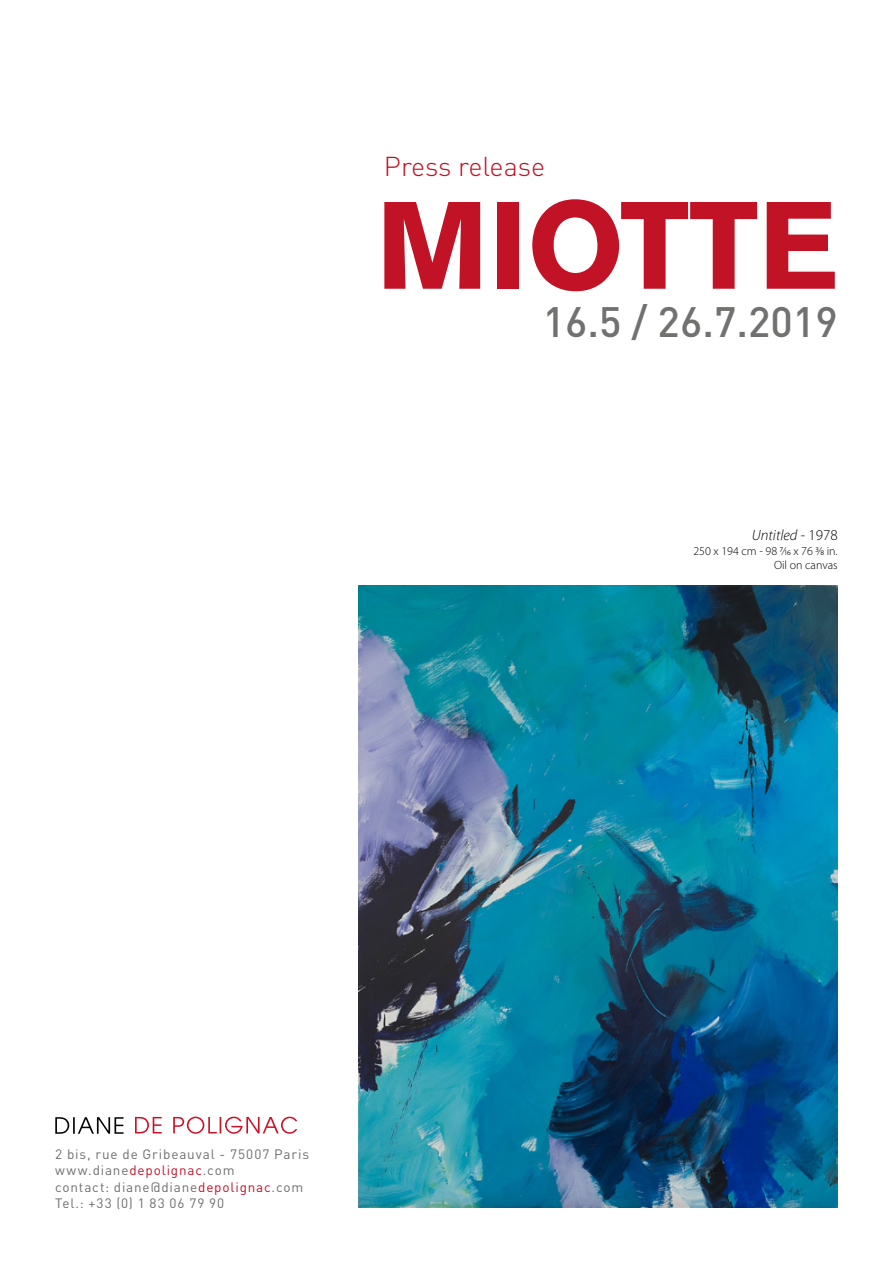
<style>
.page{position:relative;width:893px;height:1263px;background:#fff}
.page>*{position:absolute;margin:0;border:0;box-sizing:border-box;transform-origin:0 0}
.t1{font:700 122.85px "Akzidenz Grotesk BQ";color:#c21226}
.t2{font:500 42px "DIN";color:#717170}
.t3{font:300 27px "DIN";color:#c21226}
.t4{font:italic 300 15px "Myriad Pro";color:#000}
.t5{font:13.5px/16.2px "DIN";letter-spacing:.06em;color:#6e6e6e}
.t6{font:300 12px/14.4px "Myriad Pro";color:#000;text-align:right}
.s1{font-style:normal}
.s2{color:#c21226}
</style>
<div class="page">
<svg style="left:135px;top:1116px;width:162px;height:18px"></svg>
<svg style="left:55px;top:1117px;width:69px;height:17px"></svg>
<img style="left:359px;top:585px;width:479px;height:623px">
<h3 class="t3" style="left:384px;top:150px;width:163px">Press release</h3>
<h1 class="t1" style="left:376px;top:175px;width:463px">MIOTTE</h1>
<h2 class="t2" style="left:543px;top:295px;width:297px">16.5 / 26.7.2019</h2>
<p class="t4" style="left:752px;top:526px;width:87px">Untitled <span class="s1">- 1978</span></p>
<p class="t6" style="left:693px;top:543px;width:146px">250 x 194 cm - 98 7/16 x 76 3/8 in.<br>Oil on canvas</p>
<p class="t5" style="left:55px;top:1146px;width:255px">2 bis, rue de Gribeauval - 75007 Paris www.diane<span class="s2">depolignac</span>.com<br>contact: diane@diane<span class="s2">depolignac</span>.com<br>Tel.: +33 (0) 1 83 06 79 90</p>
</div>
